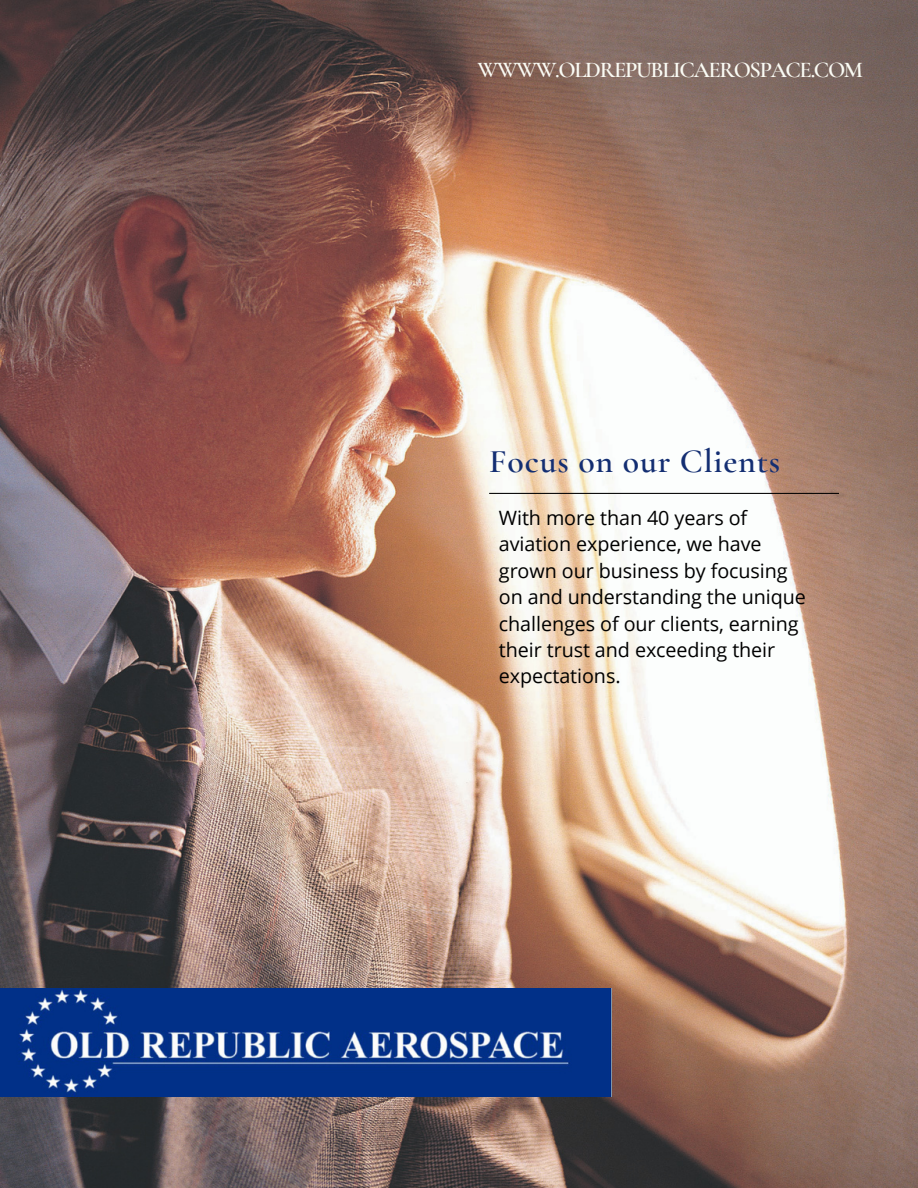
<style>
.page{position:relative;width:918px;height:1188px;background:#fff}
.page>*{position:absolute;margin:0;border:0;box-sizing:border-box;transform-origin:0 0}
.t1{font:600 33.9px "Cormorant Garamond";letter-spacing:.025em;color:#132e72}
.t2{font:600 22.5px "Cormorant Garamond";letter-spacing:-.06em;color:#fbfcf5}
.t3{font:19.8px/26.4px "Open Sans";letter-spacing:-.005em;color:#000}
</style>
<div class="page">
<img style="left:0;top:0;width:918px;height:1188px">
<hr style="left:489px;top:493px;width:350px;height:1px;background:#000">
<img style="left:0;top:988px;width:611px;height:108px">
<p class="t2" style="left:478px;top:56px;width:387px">WWWW.OLDREPUBLICAEROSPACE.COM</p>
<h1 class="t1" style="left:489px;top:440px;width:293px">Focus on our Clients</h1>
<p class="t3" style="left:499px;top:504px;width:309px">With more than 40 years of aviation experience, we have grown our business by focusing on and understanding the unique challenges of our clients, earning their trust and exceeding their expectations.</p>
</div>
